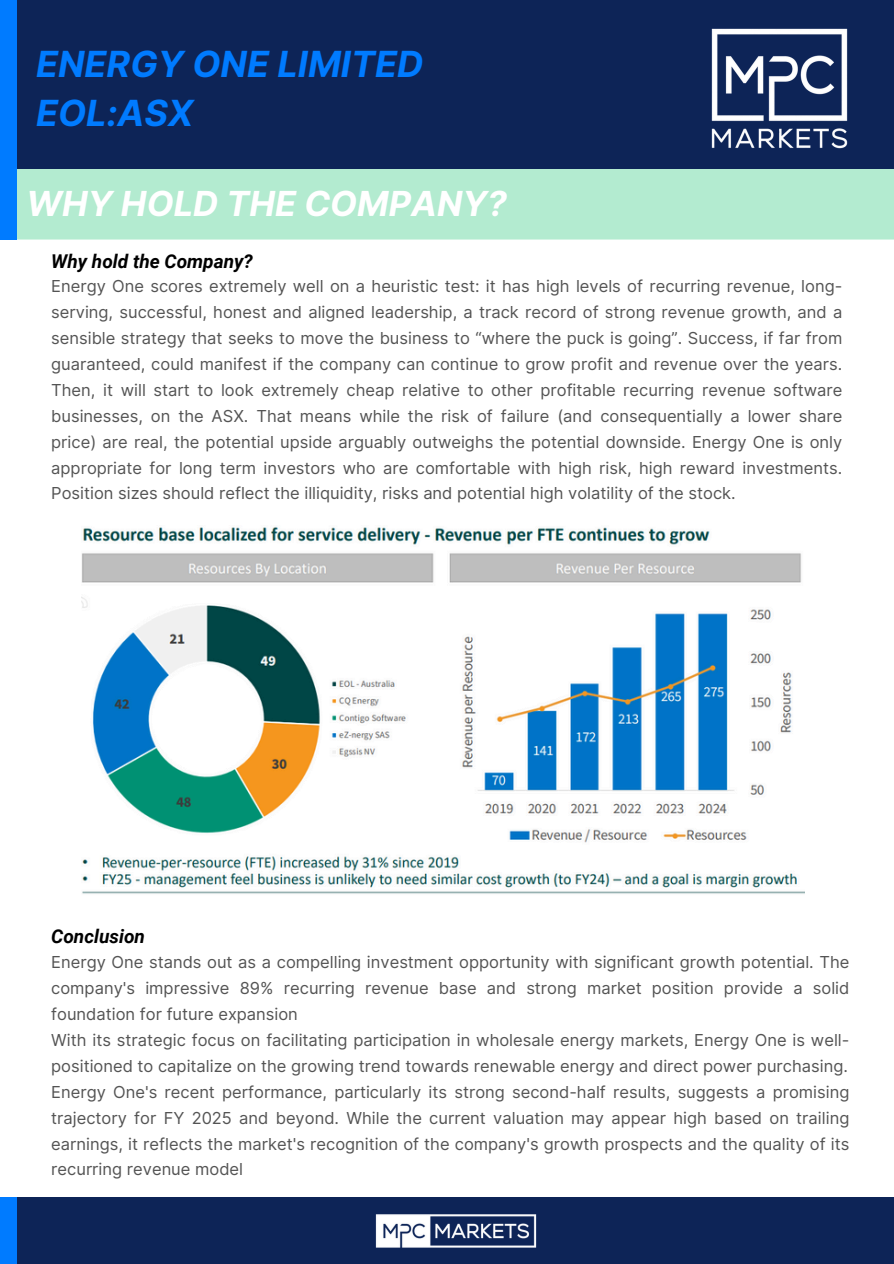
<style>
.page{position:relative;width:894px;height:1264px;background:#fff}
.page>*{position:absolute;margin:0;border:0;box-sizing:border-box;transform-origin:0 0}
.t1{font:italic 700 36px/49.5px "Inter";color:#007bff}
.t2{font:italic 700 34.5px "Inter";color:#fff}
.t3{font:italic 700 19.05px "Roboto";color:#000}
.t4{font:16.5px/25.8px "Inter";color:#545454;text-align:justify}
</style>
<div class="page">
<div style="left:0;top:1197px;width:893px;height:66px;background:#0d2457"></div>
<div style="left:0;top:1197px;width:17px;height:66px;background:#007bff"></div>
<img style="left:375px;top:1214px;width:162px;height:34px">
<div style="left:17px;top:168px;width:876px;height:71px;background:#b3ebd0"></div>
<div style="left:0;top:0;width:893px;height:168px;background:#0d2457"></div>
<div style="left:0;top:0;width:17px;height:239px;background:#007bff"></div>
<img style="left:711px;top:28px;width:137px;height:121px">
<img style="left:81px;top:527px;width:723px;height:367px">
<p class="t1" style="left:36px;top:39px;width:389px">ENERGY ONE LIMITED<br>EOL:ASX</p>
<p class="t2" style="left:26px;top:183px;width:481px">WHY HOLD THE COMPANY?</p>
<p class="t3" style="left:51px;top:250px;width:203px">Why hold the Company?</p>
<h2 class="t4" style="left:51px;top:273px;width:792px">Energy One scores extremely well on a heuristic test: it has high levels of recurring revenue, long&shy;serving, successful, honest and aligned leadership, a track record of strong revenue growth, and a sensible strategy that seeks to move the business to “where the puck is going”. Success, if far from guaranteed, could manifest if the company can continue to grow profit and revenue over the years.<br>Then, it will start to look extremely cheap relative to other profitable recurring revenue software businesses, on the ASX. That means while the risk of failure (and consequentially a lower share price) are real, the potential upside arguably outweighs the potential downside. Energy One is only appropriate for long term investors who are comfortable with high risk, high reward investments.<br>Position sizes should reflect the illiquidity, risks and potential high volatility of the stock.</h2>
<p class="t3" style="left:51px;top:925px;width:95px">Conclusion</p>
<h2 class="t4" style="left:51px;top:949px;width:799px">Energy One stands out as a compelling investment opportunity with significant growth potential. The company's impressive 89% recurring revenue base and strong market position provide a solid foundation for future expansion</h2>
<p class="t4" style="left:51px;top:1027px;width:799px">With its strategic focus on facilitating participation in wholesale energy markets, Energy One is well&shy;positioned to capitalize on the growing trend towards renewable energy and direct power purchasing.</p>
<p class="t4" style="left:51px;top:1078px;width:799px">Energy One's recent performance, particularly its strong second-half results, suggests a promising trajectory for FY 2025 and beyond. While the current valuation may appear high based on trailing earnings, it reflects the market's recognition of the company's growth prospects and the quality of its recurring revenue model</p>
</div>
